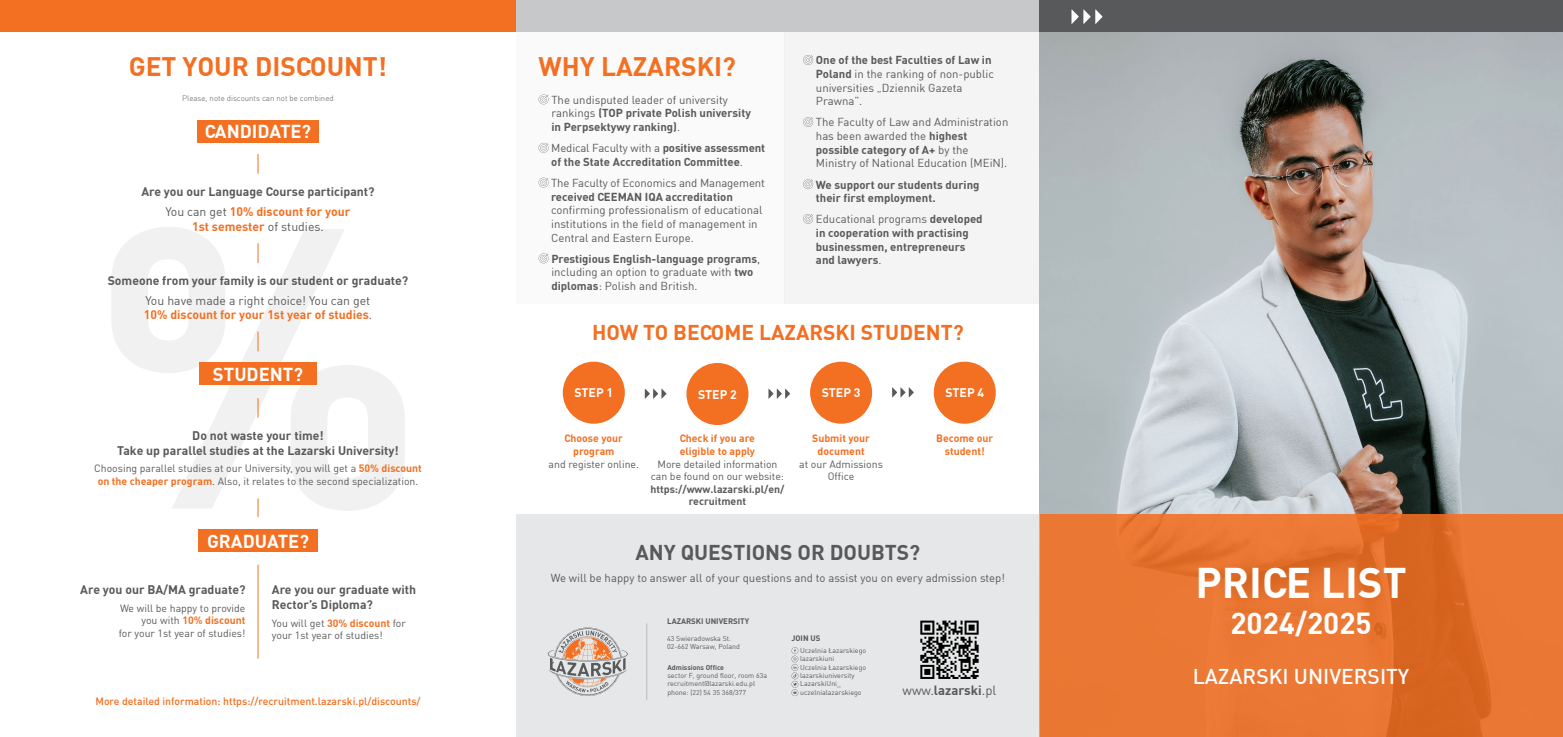
<style>
.page{position:relative;width:1563px;height:737px;background:#fff}
.page>*{position:absolute;margin:0;border:0;box-sizing:border-box;transform-origin:0 0}
.t1{font:700 42px "DINCE";color:#fff}
.t2{font:700 29.75px "DINCE";color:#fff}
.t3{font:700 26.25px "DINCE";color:#f36f21}
.t4{font:700 21px "DINCE";color:#f36f21}
.t5{font:700 21px "DINCE";color:#58595b}
.t6{font:500 21px "DINCE";color:#fff}
.t7{font:700 18.38px "DINCE";color:#fff}
.t8{font:700 13.12px "DINCE";color:#58595b}
.t9{font:700 12.25px/14.7px "DINCE";color:#58595b;text-align:center}
.t10{font:12.25px/14.7px "DINCE";color:#58595b}
.t11{font:700 12.25px "DINCE";color:#f36f21}
.t12{font:700 12.25px "DINCE";color:#fff}
.t13{font:11.38px/13.7px "DINCE";color:#58595b}
.t14{font:700 11.38px/13.7px "DINCE";color:#58595b}
.t15{font:10.5px/12.6px "DIN Pro";color:#58595b;text-align:center}
.t16{font:700 10.5px/12.6px "DINCE";color:#f36f21;text-align:center}
.t17{font:10.5px/12.6px "DINCE";color:#58595b;text-align:center}
.t18{font:500 10.5px "DINCE";color:#f36f21}
.t19{font:700 10.5px/12.6px "DINCE";color:#58595b;text-align:center}
.t20{font:300 7.88px "DINCE";color:#58595b}
.t21{font:700 7.88px "DINCE";color:#58595b}
.t22{font:7px/8.4px "DINCE";color:#58595b}
.t23{font:700 7px "DINCE";color:#58595b}
.s1{font-weight:400}
.s2{color:#f36f21}
.s3{font-weight:400;color:#58595b}
.s4{font-weight:700;color:#f36f21}
.s5{font-family:"DINCE";font-weight:700;color:#f36f21}
.s6{font-family:"DIN Pro";font-weight:400;color:#58595b}
.s7{font-weight:700}
</style>
<div class="page">
<div style="left:784px;top:0;width:256px;height:304px;background:#f4f4f4"></div>
<div style="left:516px;top:0;width:268px;height:304px;background:#fafafa"></div>
<div style="left:516px;top:514px;width:1047px;height:223px;background:#e6e7e8"></div>
<svg style="left:548px;top:627px;width:80px;height:69px"></svg>
<div style="left:516px;top:0;width:524px;height:32px;background:#c7c8ca"></div>
<svg style="left:538px;top:94px;width:10px;height:10px"></svg>
<svg style="left:538px;top:143px;width:10px;height:10px"></svg>
<svg style="left:538px;top:178px;width:10px;height:9px"></svg>
<svg style="left:538px;top:253px;width:10px;height:10px"></svg>
<svg style="left:803px;top:55px;width:10px;height:10px"></svg>
<svg style="left:803px;top:117px;width:10px;height:10px"></svg>
<svg style="left:803px;top:179px;width:10px;height:10px"></svg>
<svg style="left:803px;top:214px;width:10px;height:10px"></svg>
<img style="left:1039px;top:32px;width:524px;height:705px">
<div style="left:1039px;top:0;width:524px;height:32px;background:#58595b"></div>
<svg style="left:1040px;top:514px;width:523px;height:223px;background:#e6732f"></svg>
<div style="left:646px;top:623px;width:1px;height:77px;border:1px solid #c7c8ca"></div>
<svg style="left:791px;top:647px;width:8px;height:49px"></svg>
<div style="left:0;top:0;width:516px;height:32px;background:#f36f21"></div>
<svg style="left:111px;top:227px;width:294px;height:284px"></svg>
<svg style="left:258px;top:154px;width:1px;height:20px"></svg>
<svg style="left:258px;top:243px;width:1px;height:20px"></svg>
<svg style="left:258px;top:331px;width:1px;height:20px"></svg>
<svg style="left:258px;top:398px;width:1px;height:19px"></svg>
<svg style="left:258px;top:498px;width:1px;height:19px"></svg>
<hr style="left:258px;top:565px;width:1px;height:93px;background:#f36f21">
<div style="left:198px;top:529px;width:119px;height:23px;background:#f36f21"></div>
<div style="left:199px;top:363px;width:118px;height:22px;background:#f36f21"></div>
<div style="left:197px;top:120px;width:122px;height:22px;background:#f36f21"></div>
<div style="left:563px;top:362px;width:62px;height:62px;background:#f36f21;border-radius:50%"></div>
<div style="left:686px;top:363px;width:62px;height:62px;background:#f36f21;border-radius:50%"></div>
<div style="left:810px;top:362px;width:62px;height:62px;background:#f36f21;border-radius:50%"></div>
<div style="left:934px;top:362px;width:62px;height:62px;background:#f36f21;border-radius:50%"></div>
<svg style="left:645px;top:388px;width:21px;height:11px"></svg>
<svg style="left:768px;top:388px;width:22px;height:11px"></svg>
<svg style="left:892px;top:387px;width:22px;height:10px"></svg>
<svg style="left:920px;top:620px;width:58px;height:59px"></svg>
<svg style="left:1071px;top:9px;width:31px;height:15px"></svg>
<h3 class="t3" style="left:129px;top:49px;width:260px">GET YOUR DISCOUNT!</h3>
<p class="t20" style="left:182px;top:93px;width:153px">Please, note discounts can not be combined</p>
<h3 class="t7" style="left:205px;top:119px;width:108px">CANDIDATE?</h3>
<p class="t9" style="left:141px;top:182px;width:235px;line-height:19.7px">Are you our Language Course participant?<br><span class="s1">You can get</span> <span class="s2">10% discount for your</span></p>
<p class="t11" style="left:192px;top:218px;width:133px">1st semester <span class="s3">of studies.</span></p>
<p class="t9" style="left:108px;top:272px;width:302px">Someone from your family is our student or graduate?</p>
<p class="t10" style="left:144px;top:292px;width:230px">You have made a right choice! You can get<br><span class="s4">10% discount for your 1st year of studies</span>.</p>
<h3 class="t7" style="left:213px;top:362px;width:92px">STUDENT?</h3>
<p class="t9" style="left:117px;top:428px;width:283px">Do not waste your time!<br>Take up parallel studies at the Lazarski University!</p>
<p class="t15" style="left:94px;top:461px;width:329px">Choosing parallel studies at our University, you will get a <span class="s5">50% discount on the cheaper program</span>. Also, it relates to the second specialization.</p>
<h3 class="t7" style="left:207px;top:529px;width:103px">GRADUATE?</h3>
<p class="t9" style="left:80px;top:582px;width:167px">Are you our BA/MA graduate?</p>
<p class="t15" style="left:120px;top:600px;width:127px">We will be happy to provide</p>
<p class="t16" style="left:141px;top:614px;width:105px"><span class="s6">you with</span> 10% discount</p>
<p class="t15" style="left:119px;top:626px;width:128px">for your 1st year of studies!</p>
<p class="t9" style="left:272px;top:582px;width:146px;text-align:left">Are you our graduate with<br>Rector’s Diploma?</p>
<p class="t15" style="left:272px;top:615px;width:136px;text-align:left">You will get <span class="s5">30% discount</span> for your 1st year of studies!</p>
<p class="t18" style="left:95px;top:695px;width:327px">More detailed information: https://recruitment.lazarski.pl/discounts/</p>
<h3 class="t3" style="left:538px;top:49px;width:199px">WHY LAZARSKI?</h3>
<p class="t14" style="left:551px;top:92px;width:201px"><span class="s1">The undisputed leader of university rankings</span> (TOP private Polish university in Perpsektywy ranking)<span class="s1">.</span></p>
<p class="t14" style="left:551px;top:141px;width:216px"><span class="s1">Medical Faculty with a</span> positive assessment of the State Accreditation Committee<span class="s1">.</span></p>
<p class="t13" style="left:551px;top:176px;width:215px">The Faculty of Economics and Management</p>
<p class="t14" style="left:551px;top:189px;width:183px">received CEEMAN IQA accreditation</p>
<p class="t13" style="left:551px;top:203px;width:213px">confirming professionalism of educational institutions in the field of management in<br>Central and Eastern Europe.</p>
<p class="t13" style="left:551px;top:251px;width:210px"><span class="s7">Prestigious English-language programs</span>, including an option to graduate with <span class="s7">two diplomas</span>: Polish and British.</p>
<p class="t13" style="left:816px;top:53px;width:179px"><span class="s7">One of the best Faculties of Law in<br>Poland</span> in the ranking of non-public universities „Dziennik Gazeta<br>Prawna”.</p>
<p class="t13" style="left:816px;top:115px;width:194px">The Faculty of Law and Administration has been awarded the <span class="s7">highest possible category of A+</span> by the Ministry of National Education (MEiN).</p>
<p class="t14" style="left:816px;top:177px;width:165px">We support our students during their first employment.</p>
<p class="t14" style="left:816px;top:212px;width:168px"><span class="s1">Educational programs</span> developed in cooperation with practising businessmen, entrepreneurs and lawyers<span class="s1">.</span></p>
<h3 class="t4" style="left:592px;top:319px;width:373px">HOW TO BECOME LAZARSKI STUDENT?</h3>
<p class="t12" style="left:574px;top:385px;width:40px">STEP 1</p>
<p class="t12" style="left:698px;top:386px;width:40px">STEP 2</p>
<p class="t16" style="left:565px;top:432px;width:60px">Choose your program</p>
<p class="t17" style="left:548px;top:457px;width:92px">and register online.</p>
<p class="t16" style="left:680px;top:432px;width:77px;text-align:left">Check if you are eligible to apply</p>
<p class="t17" style="left:651px;top:457px;width:135px">More detailed information can be found on our website:</p>
<p class="t19" style="left:650px;top:482px;width:135px">https://www.lazarski.pl/en/ recruitment</p>
<p class="t12" style="left:821px;top:385px;width:40px">STEP 3</p>
<p class="t16" style="left:812px;top:431px;width:59px">Submit your document</p>
<p class="t17" style="left:799px;top:457px;width:85px">at our Admissions<br>Office</p>
<p class="t12" style="left:945px;top:385px;width:40px">STEP 4</p>
<p class="t16" style="left:936px;top:431px;width:59px">Become our student!</p>
<h3 class="t5" style="left:635px;top:538px;width:286px">ANY QUESTIONS OR DOUBTS?</h3>
<p class="t13" style="left:551px;top:570px;width:456px">We will be happy to answer all of your questions and to assist you on every admission step!</p>
<p class="t21" style="left:667px;top:616px;width:83px">LAZARSKI UNIVERSITY</p>
<p class="t22" style="left:667px;top:634px;width:74px">43 Swieradowska St.<br>02-662 Warsaw, Poland</p>
<p class="t23" style="left:667px;top:662px;width:58px">Admissions Office</p>
<p class="t22" style="left:667px;top:671px;width:101px">sector F, ground floor, room 63a recruitment@lazarski.edu.pl phone: (22) 54 35 368/377</p>
<p class="t21" style="left:791px;top:632px;width:30px">JOIN US</p>
<p class="t22" style="left:800px;top:646px;width:68px">Uczelnia Łazarskiego lazarskiuni<br>Uczelnia Łazarskiego lazarskiuniversity<br>LazarskiUni_ uczelnialazarskiego</p>
<p class="t8" style="left:902px;top:681px;width:95px"><span class="s1">www.</span>lazarski<span class="s1">.pl</span></p>
<h1 class="t1" style="left:1195px;top:555px;width:213px">PRICE LIST</h1>
<h2 class="t2" style="left:1230px;top:603px;width:143px">2024/2025</h2>
<h3 class="t6" style="left:1192px;top:662px;width:218px">LAZARSKI UNIVERSITY</h3>
</div>
